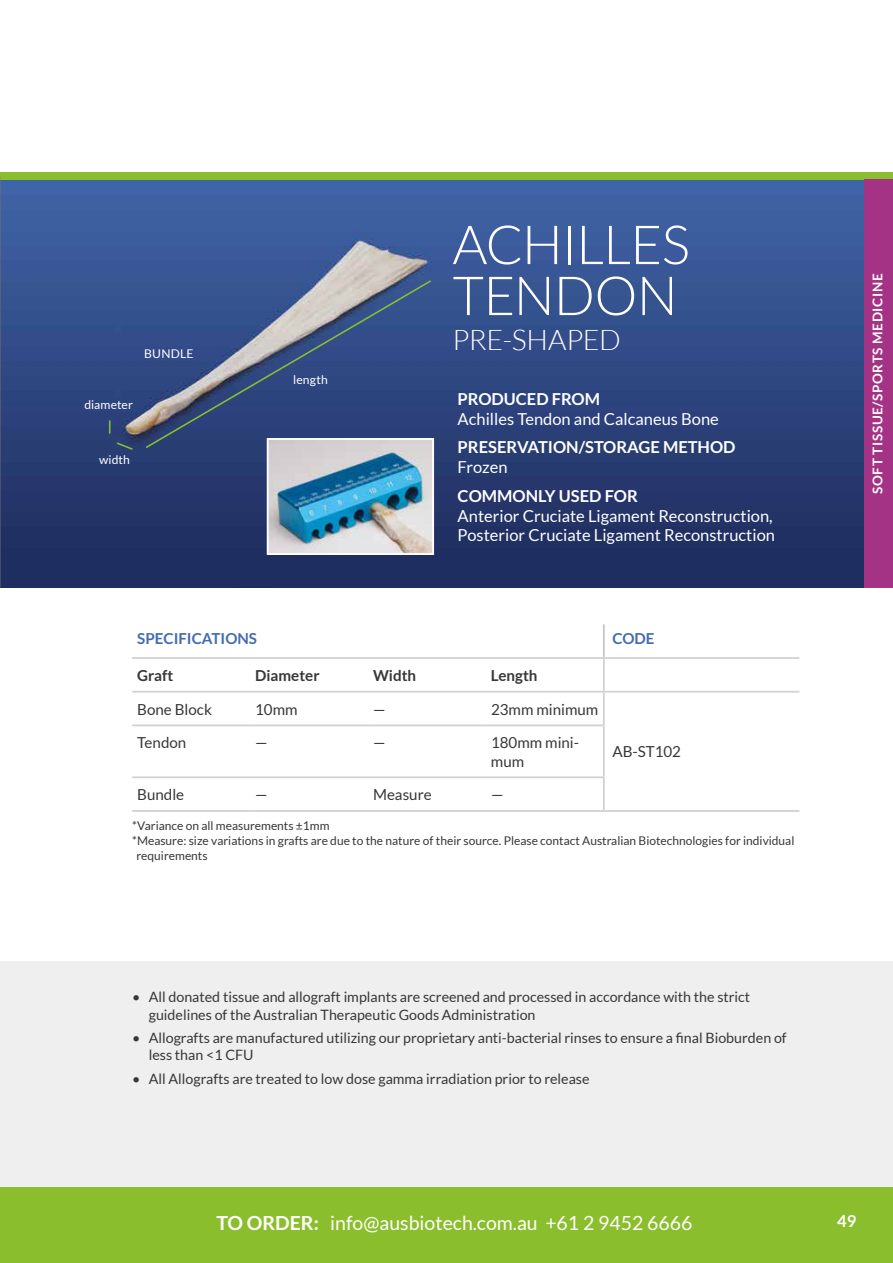
<style>
.page{position:relative;width:893px;height:1263px;background:#fff}
.page>*{position:absolute;margin:0;border:0;box-sizing:border-box;transform-origin:0 0}
.t1{font:300 54px/51px "Lato";letter-spacing:-.015em;color:#fff}
.t2{font:300 28.5px "Lato";letter-spacing:-.005em;color:#fff}
.t3{font:19.5px "Lato";color:#fff}
.t4{font:16.5px/19.8px "Lato";color:#fff}
.t5{font:700 16.5px "Lato";color:#fff}
.t6{font:15.15px/18.1px "Lato";color:#373736}
.t7{font:700 15.15px "Lato";color:#373736}
.t8{font:700 15.15px "Lato";color:#446bb0}
.t9{font:14.25px/17.1px "Lato";color:#373736}
.t10{font:700 13.5px "Lato";letter-spacing:.045em;color:#fff}
.t11{font:12px "Lato";color:#373736}
.t12{font:12px "Lato";letter-spacing:.01em;color:#fff}
.s1{font-weight:700}
</style>
<div class="page">
<div style="left:1px;top:961px;width:892px;height:226px;background:#f0efef"></div>
<div style="left:0;top:1187px;width:893px;height:76px;background:#8bbe2d"></div>
<img style="left:1px;top:179px;width:864px;height:408px">
<div style="left:0;top:172px;width:893px;height:7px;background:#8bbe2d"></div>
<hr style="left:132px;top:657px;width:118px;height:2px;background:#d4d0d1">
<hr style="left:250px;top:657px;width:118px;height:2px;background:#d4d0d1">
<hr style="left:368px;top:657px;width:118px;height:2px;background:#d4d0d1">
<hr style="left:486px;top:657px;width:118px;height:2px;background:#d4d0d1">
<hr style="left:132px;top:691px;width:118px;height:2px;background:#d4d0d1">
<hr style="left:250px;top:691px;width:118px;height:2px;background:#d4d0d1">
<hr style="left:368px;top:691px;width:118px;height:2px;background:#d4d0d1">
<hr style="left:486px;top:691px;width:118px;height:2px;background:#d4d0d1">
<hr style="left:132px;top:724px;width:118px;height:2px;background:#d4d0d1">
<hr style="left:250px;top:724px;width:118px;height:2px;background:#d4d0d1">
<hr style="left:368px;top:724px;width:118px;height:2px;background:#d4d0d1">
<hr style="left:486px;top:724px;width:117px;height:2px;background:#d4d0d1">
<hr style="left:132px;top:776px;width:118px;height:2px;background:#d4d0d1">
<hr style="left:250px;top:776px;width:118px;height:2px;background:#d4d0d1">
<hr style="left:368px;top:776px;width:118px;height:2px;background:#d4d0d1">
<hr style="left:486px;top:776px;width:119px;height:2px;background:#d4d0d1">
<hr style="left:132px;top:810px;width:118px;height:2px;background:#d4d0d1">
<hr style="left:250px;top:810px;width:118px;height:2px;background:#d4d0d1">
<hr style="left:368px;top:810px;width:118px;height:2px;background:#d4d0d1">
<hr style="left:486px;top:810px;width:119px;height:2px;background:#d4d0d1">
<hr style="left:603px;top:659px;width:2px;height:32px;background:#d4d0d1">
<hr style="left:604px;top:691px;width:195px;height:2px;background:#d4d0d1">
<hr style="left:605px;top:810px;width:194px;height:2px;background:#d4d0d1">
<hr style="left:603px;top:693px;width:2px;height:32px;background:#d4d0d1">
<hr style="left:603px;top:725px;width:2px;height:51px;background:#d4d0d1">
<hr style="left:603px;top:778px;width:2px;height:32px;background:#d4d0d1">
<hr style="left:603px;top:624px;width:2px;height:33px;background:#c6c6c6">
<hr style="left:604px;top:657px;width:195px;height:2px;background:#d4d0d1">
<div style="left:865px;top:179px;width:28px;height:408px;background:#a43385"></div>
<img style="left:0;top:176px;width:1px;height:411px">
<svg style="left:144px;top:279px;width:289px;height:171px;background:#465a88"></svg>
<svg style="left:115px;top:441px;width:19px;height:10px"></svg>
<svg style="left:109px;top:420px;width:2px;height:14px"></svg>
<img style="left:270px;top:441px;width:161px;height:111px">
<div style="left:267px;top:438px;width:167px;height:117px;border:2px solid #fff"></div>
<p class="t12" style="left:144px;top:347px;width:51px">BUN DLE</p>
<p class="t12" style="left:84px;top:398px;width:50px">diameter</p>
<p class="t12" style="left:99px;top:452px;width:32px">width</p>
<p class="t12" style="left:293px;top:373px;width:36px">length</p>
<h1 class="t1" style="left:452px;top:219px;width:239px">ACHILLES<br>TENDON</h1>
<h2 class="t2" style="left:452px;top:324px;width:170px">PRE-SHAPED</h2>
<p class="t5" style="left:458px;top:389px;width:142px">PRODUCED FROM</p>
<p class="t4" style="left:458px;top:409px;width:263px">Achilles Tendon and Calcaneus Bone</p>
<p class="t5" style="left:458px;top:438px;width:280px">PRESERVATION/STORAGE METHOD</p>
<p class="t4" style="left:458px;top:457px;width:52px">Frozen</p>
<p class="t5" style="left:458px;top:486px;width:182px">COMMONLY USED FOR</p>
<p class="t4" style="left:458px;top:506px;width:319px">Anterior Cruciate Ligament Reconstruction,<br>Posterior Cruciate Ligament Reconstruction</p>
<p class="t8" style="left:137px;top:630px;width:121px">SPECIFICATIONS</p>
<p class="t8" style="left:612px;top:630px;width:44px">CODE</p>
<p class="t7" style="left:137px;top:667px;width:38px">GRAFT</p>
<p class="t7" style="left:255px;top:667px;width:66px">DIAMETER</p>
<p class="t7" style="left:373px;top:667px;width:45px">WIDTH</p>
<p class="t7" style="left:491px;top:667px;width:48px">LENGTH</p>
<p class="t6" style="left:137px;top:700px;width:76px">Bone Block</p>
<p class="t6" style="left:255px;top:700px;width:44px">10mm</p>
<p class="t6" style="left:373px;top:700px;width:14px">—</p>
<p class="t6" style="left:491px;top:700px;width:109px">23mm minimum</p>
<p class="t6" style="left:612px;top:743px;width:70px">AB-ST102</p>
<p class="t6" style="left:137px;top:734px;width:51px">Tendon</p>
<p class="t6" style="left:255px;top:734px;width:14px">—</p>
<p class="t6" style="left:373px;top:734px;width:14px">—</p>
<p class="t6" style="left:491px;top:734px;width:90px">180mm mini&shy;mum</p>
<p class="t6" style="left:137px;top:786px;width:48px">Bundle</p>
<p class="t6" style="left:255px;top:786px;width:14px">—</p>
<p class="t6" style="left:373px;top:786px;width:60px">Measure</p>
<p class="t6" style="left:491px;top:786px;width:14px">—</p>
<p class="t11" style="left:132px;top:819px;width:199px">*Variance on all measurements ±1mm</p>
<p class="t11" style="left:132px;top:834px;width:664px">*Measure: size variations in grafts are due to the nature of their source. Please contact Australian Biotechnologies for individual</p>
<p class="t11" style="left:136px;top:849px;width:73px">requirements</p>
<p class="t10" style="left:870px;top:494px;width:222px;rotate:-90deg">SOFT TISSUE/SPORTS MEDICINE</p>
<p class="t9" style="left:149px;top:989px;width:603px;text-indent:-16px">• All donated tissue and allograft implants are screened and processed in accordance with the strict guidelines of the Australian Therapeutic Goods Administration</p>
<p class="t9" style="left:149px;top:1029px;width:639px;text-indent:-16px">• Allografts are manufactured utilizing our proprietary anti-bacterial rinses to ensure a final Bioburden of less than &lt;1 CFU</p>
<p class="t9" style="left:132px;top:1070px;width:459px">• All Allografts are treated to low dose gamma irradiation prior to release</p>
<h3 class="t3" style="left:217px;top:1212px;width:477px"><span class="s1">TO ORDER:</span> info@ausbiotech.com.au +61 2 9452 6666</h3>
<p class="t5" style="left:837px;top:1212px;width:21px">49</p>
</div>
